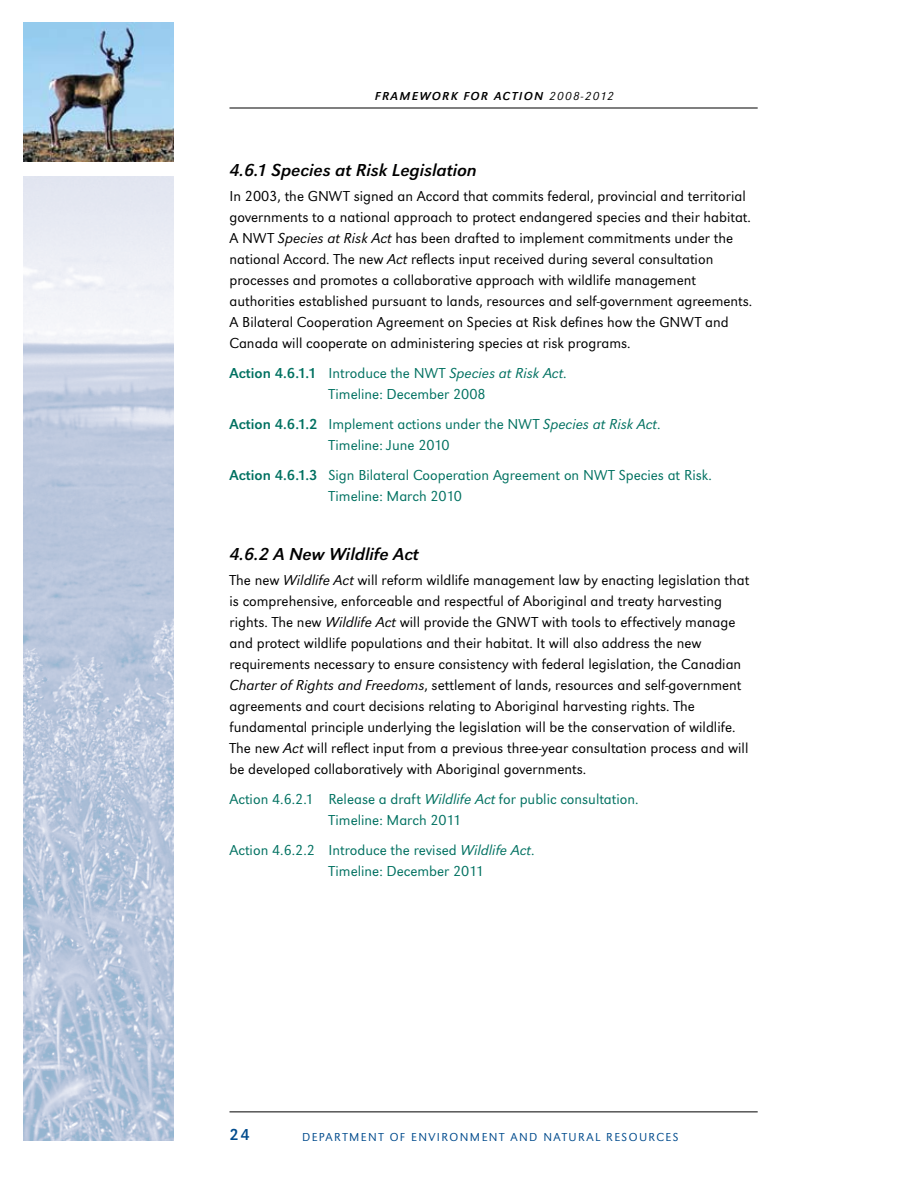
<style>
.page{position:relative;width:918px;height:1188px;background:#fff}
.page>*{position:absolute;margin:0;border:0;box-sizing:border-box;transform-origin:0 0}
.t1{font:italic 18px "URW Grotesk T";color:#000}
.t2{font:16.5px "URW Grotesk T";color:#004b8d}
.t3{font:15px/21px "URW Grotesk T Ligh";color:#000}
.t4{font:15px/21px "URW Grotesk T Ligh";color:#007161}
.t5{font:12px "URW Grotesk T Ligh";letter-spacing:.12em;color:#004b8d}
.t6{font:italic 12px "URW Grotesk T";letter-spacing:.12em;color:#000}
.s1{font-family:"URW Grotesk T Ligh Ital";font-style:normal}
.s2{font-family:"URW Grotesk T Ligh Ital"}
.s3{font-family:"URW Grotesk T"}
</style>
<div class="page">
<hr style="left:230px;top:108px;width:528px;height:1px;background:#000">
<hr style="left:230px;top:1112px;width:528px;height:1px;background:#000">
<img style="left:23px;top:23px;width:150px;height:139px">
<svg style="left:23px;top:176px;width:151px;height:965px"></svg>
<p class="t6" style="left:375px;top:89px;width:240px">Framework for Action <span class="s1">2008-2012</span></p>
<p class="t1" style="left:230px;top:160px;width:249px">4.6.1 Species at Risk Legislation</p>
<p class="t3" style="left:229px;top:186px;width:524px">I n 2003, the GNWT signed an Accord that commits federal, provincial and territorial governments to a national approach to protect endangered species and their habitat.<br>A NWT <span class="s2">Species at Risk Act</span> has been drafted to implement commitments under the national Accord. The new <span class="s2">Act</span> reflects input received during several consultation processes and promotes a collaborative approach with wildlife management authorities established pursuant to lands, resources and self-government agreements.<br>A Bilateral Cooperation Agreement on Species at Risk defines how the GNWT and Canada will cooperate on administering species at risk programs.</p>
<p class="t4" style="left:328px;top:363px;width:240px;text-indent:-99px"><span class="s3">Action 4.6.1.1</span> I ntroduce the NWT <span class="s2">Species at Risk Act</span>.<br>Timeline: December 2008</p>
<p class="t4" style="left:328px;top:414px;width:333px;text-indent:-99px"><span class="s3">Action 4.6.1.2</span> I mplement actions under the NWT <span class="s2">Species at Risk Act</span>.<br>Timeline: June 2010</p>
<p class="t4" style="left:328px;top:465px;width:385px;text-indent:-99px"><span class="s3">Action 4.6.1.3</span> Sign Bilateral Cooperation Agreement on NWT Species at Risk.<br>Timeline: March 2010</p>
<p class="t1" style="left:230px;top:544px;width:191px">4.6.2 A New Wildlife Act</p>
<p class="t3" style="left:230px;top:570px;width:521px">The new <span class="s2">Wildlife Act</span> will reform wildlife management law by enacting legislation that is comprehensive, enforceable and respectful of Aboriginal and treaty harvesting rights. The new <span class="s2">Wildlife Act</span> will provide the GNWT with tools to effectively manage and protect wildlife populations and their habitat. It will also address the new requirements necessary to ensure consistency with federal legislation, the Canadian <span class="s2">Charter of Rights and Freedoms</span>, settlement of lands, resources and self-government agreements and court decisions relating to Aboriginal harvesting rights. The fundamental principle underlying the legislation will be the conservation of wildlife.<br>The new <span class="s2">Act</span> will reflect input from a previous three-year consultation process and will be developed collaboratively with Aboriginal governments.</p>
<p class="t4" style="left:328px;top:789px;width:312px;text-indent:-99px">Action 4.6.2.1 Release a draft <span class="s2">Wildlife Act</span> for public consultation.<br>Timeline: March 2011</p>
<p class="t4" style="left:328px;top:840px;width:207px;text-indent:-99px">Action 4.6.2.2 I ntroduce the revised <span class="s2">Wildlife Act</span>.<br>Timeline: December 2011</p>
<p class="t2" style="left:230px;top:1125px;width:22px">24</p>
<p class="t5" style="left:302px;top:1130px;width:378px">Department of Environment and Natural resources</p>
</div>
